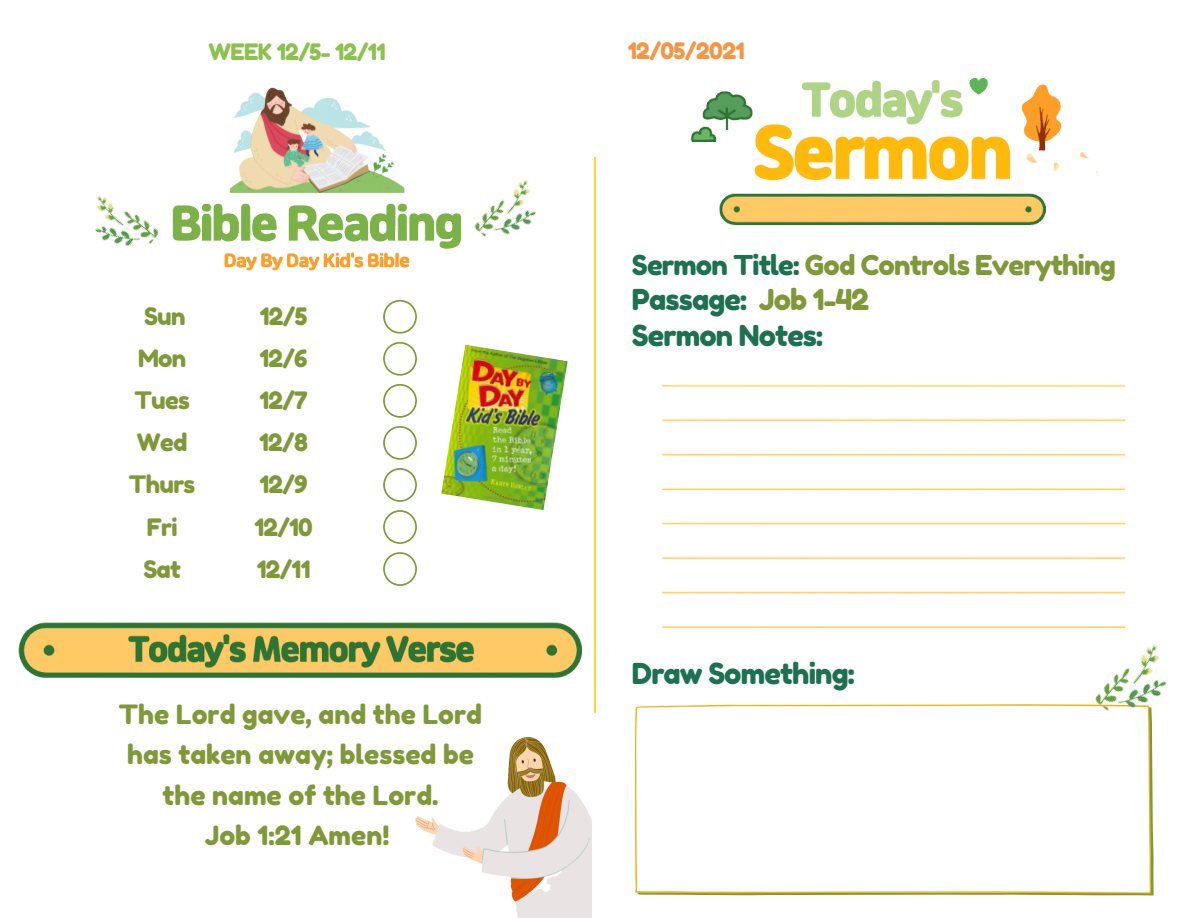
<style>
.page{position:relative;width:1188px;height:918px;background:#fff}
.page>*{position:absolute;margin:0;border:0;box-sizing:border-box;transform-origin:0 0}
.t1{font:28.8px "Fredoka One";letter-spacing:-.03em;color:#1d7151}
.t2{font:27.3px "Fredoka One";letter-spacing:-.03em;color:#7f9838}
.t3{font:26.55px/40.5px "Fredoka One";color:#7f9838;text-align:center}
.t4{font:24px "Fredoka One";letter-spacing:-.03em;color:#7f9838}
.t5{font:22.65px "Fredoka One";letter-spacing:-.03em;color:#8bc24d}
.t6{font:22.65px "Fredoka One";letter-spacing:-.03em;color:#f79544}
.s1{color:#1d7151}
.s2{color:#7f9838}
</style>
<div class="page">
<hr style="left:594px;top:157px;width:1px;height:556px;background:#ffd636">
<img style="left:172px;top:87px;width:290px;height:184px">
<img style="left:18px;top:597px;width:578px;height:102px">
<img style="left:415px;top:737px;width:177px;height:181px">
<svg style="left:383px;top:300px;width:34px;height:34px"></svg>
<svg style="left:383px;top:342px;width:34px;height:34px"></svg>
<svg style="left:383px;top:384px;width:34px;height:34px"></svg>
<svg style="left:383px;top:426px;width:34px;height:34px"></svg>
<svg style="left:383px;top:468px;width:34px;height:34px"></svg>
<svg style="left:383px;top:510px;width:34px;height:34px"></svg>
<svg style="left:383px;top:552px;width:34px;height:34px"></svg>
<img style="left:690px;top:78px;width:408px;height:148px">
<img style="left:662px;top:384px;width:464px;height:245px">
<svg style="left:635px;top:704px;width:516px;height:190px"></svg>
<img style="left:1082px;top:619px;width:85px;height:126px">
<img style="left:474px;top:180px;width:62px;height:57px">
<img style="left:95px;top:196px;width:64px;height:51px">
<img style="left:441px;top:345px;width:127px;height:165px">
<p class="t5" style="left:209px;top:38px;width:179px">WEEK 12/5- 12/11</p>
<p class="t4" style="left:144px;top:302px;width:43px">Sun</p>
<p class="t4" style="left:138px;top:344px;width:50px">Mon</p>
<p class="t4" style="left:134px;top:386px;width:57px">Tues</p>
<p class="t4" style="left:137px;top:428px;width:52px">Wed</p>
<p class="t4" style="left:129px;top:470px;width:68px">Thurs</p>
<p class="t4" style="left:147px;top:512px;width:32px">Fri</p>
<p class="t4" style="left:143px;top:554px;width:39px">Sat</p>
<p class="t4" style="left:260px;top:302px;width:49px">12/5</p>
<p class="t4" style="left:260px;top:344px;width:50px">12/6</p>
<p class="t4" style="left:260px;top:386px;width:50px">12/7</p>
<p class="t4" style="left:259px;top:428px;width:50px">12/8</p>
<p class="t4" style="left:260px;top:470px;width:50px">12/9</p>
<p class="t4" style="left:254px;top:512px;width:60px">12/10</p>
<p class="t4" style="left:257px;top:554px;width:55px">12/11</p>
<p class="t3" style="left:119px;top:694px;width:365px">The Lord gave, and the Lord has taken away; blessed be the name of the Lord.</p>
<p class="t3" style="left:205px;top:815px;width:186px">Job 1:21 Amen!</p>
<p class="t6" style="left:628px;top:37px;width:118px">12/05/2021</p>
<p class="t2" style="left:632px;top:248px;width:485px"><span class="s1">Sermon Title:</span> God Controls Everything</p>
<p class="t1" style="left:632px;top:282px;width:239px">Passage: <span class="s2">Job 1-42</span></p>
<p class="t1" style="left:632px;top:318px;width:193px">Sermon Notes:</p>
<p class="t1" style="left:632px;top:656px;width:224px">Draw Something:</p>
</div>
